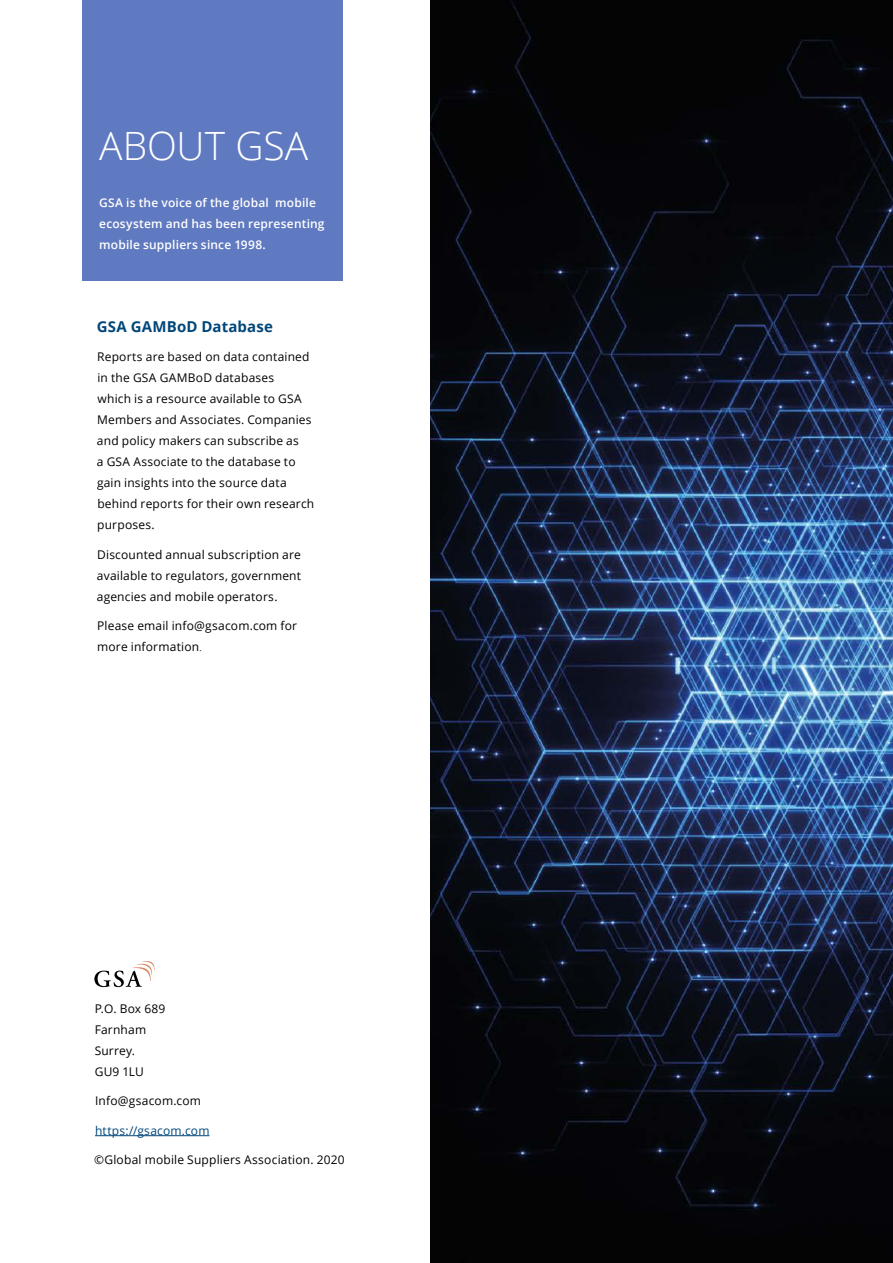
<style>
.page{position:relative;width:893px;height:1263px;background:#fff}
.page>*{position:absolute;margin:0;border:0;box-sizing:border-box;transform-origin:0 0}
.t1{font:300 39px "Open Sans";color:#fff}
.t2{font:700 15px "Open Sans";letter-spacing:.01em;color:#02477a}
.t3{font:12px/21px "Open Sans";letter-spacing:.015em;color:#000}
.t4{font:600 12px/21px "Open Sans";letter-spacing:.015em;color:#fff}
.t5{font:12px "Open Sans";letter-spacing:.015em;color:#02477a}
.s1{font-weight:300}
</style>
<div class="page">
<svg style="left:94px;top:961px;width:61px;height:26px"></svg>
<div style="left:82px;top:0;width:261px;height:281px;background:#607ac1"></div>
<hr style="left:95px;top:1135px;width:114px;height:1px;background:#02477a">
<img style="left:431px;top:0;width:462px;height:1263px">
<h1 class="t1" style="left:99px;top:119px;width:211px">ABOUT GSA</h1>
<p class="t4" style="left:99px;top:192px;width:227px">GSA is the voice of the global mobile ecosystem and has been representing mobile suppliers since 1998.</p>
<p class="t2" style="left:97px;top:316px;width:178px">GSA GAMBoD Database</p>
<p class="t3" style="left:97px;top:346px;width:219px">Reports are based on data contained in the GSA GAMBoD databases<br>which is a resource available to GSA<br>Members and Associates. Companies and policy makers can subscribe as<br>a GSA Associate to the database to gain insights into the source data behind reports for their own research purposes.</p>
<p class="t3" style="left:97px;top:544px;width:206px;text-align:justify">Discounted annual subscription are available to regulators, government agencies and mobile operators.</p>
<p class="t3" style="left:97px;top:615px;width:201px">Please email info@gsacom.com for more information<span class="s1">.</span></p>
<p class="t3" style="left:95px;top:997px;width:72px">P.O. Box 689<br>Farnham<br>Surrey.<br>GU9 1LU</p>
<p class="t3" style="left:95px;top:1090px;width:108px">Info@gsacom.com</p>
<p class="t5" style="left:95px;top:1122px;width:116px">https://gsacom.com</p>
<p class="t3" style="left:94px;top:1149px;width:252px">©Global mobile Suppliers Association. 2020</p>
</div>
